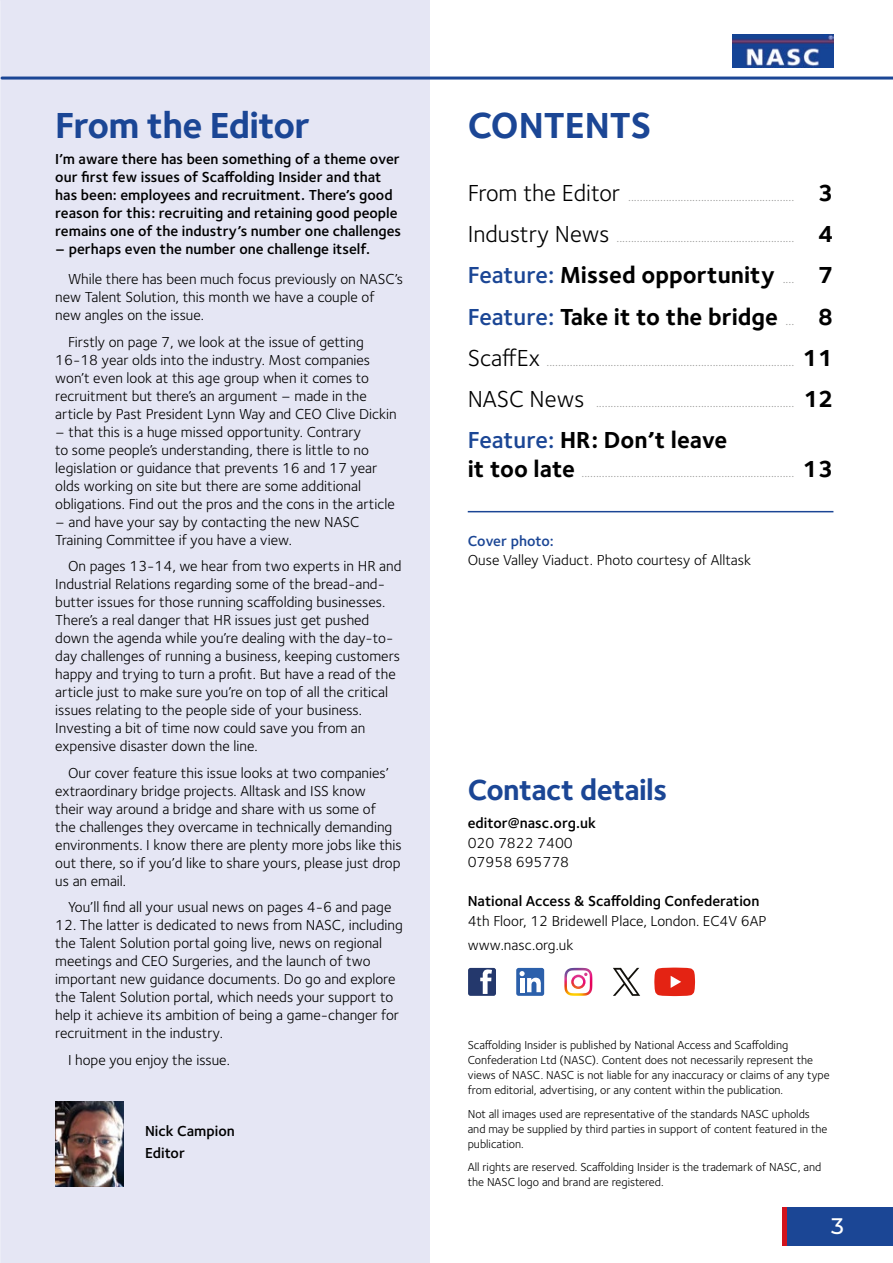
<style>
.page{position:relative;width:893px;height:1263px;background:#fff}
.page>*{position:absolute;margin:0;border:0;box-sizing:border-box;transform-origin:0 0}
.t1{font:700 37.5px "Foundry Sterling";letter-spacing:-.02em;color:#1b4695}
.t2{font:700 37.5px "Foundry Sterling";color:#1b4695}
.t3{font:700 30px "Foundry Sterling";letter-spacing:-.02em;color:#1b4695}
.t4{font:700 24px/41.2px "Foundry Sterling";color:#000}
.t5{font:100 22.5px "Montserrat";color:#fff}
.t6{font:15px/18px "Foundry Sterling";color:#000}
.t7{font:600 15px/18px "Foundry Sterling";color:#000}
.t8{font:600 15px "Foundry Sterling";color:#1b4695}
.t9{font:13.5px "Foundry Sterling";color:#9d9d9c}
.t10{font:12px/15px "Foundry Sterling";color:#000}
.s1{font-size:24px;color:#000}
.s2{font-weight:700;font-size:24px;color:#000}
.s3{font-weight:600;color:#1b4695}
.s4{font-weight:400;font-size:13.5px;color:#9d9d9c}
</style>
<div class="page">
<div style="left:787px;top:1208px;width:106px;height:38px;background:#1b4695"></div>
<div style="left:782px;top:1208px;width:5px;height:38px;background:#d2131d"></div>
<div style="left:0;top:0;width:430px;height:1263px;background:#e5e6f4"></div>
<img style="left:733px;top:34px;width:100px;height:33px">
<hr style="left:2px;top:77px;width:891px;height:3px;background:#1b4695">
<img style="left:55px;top:1101px;width:69px;height:85px">
<hr style="left:468px;top:511px;width:365px;height:1px;background:#1b4695">
<div style="left:468px;top:968px;width:28px;height:28px;background:#24386c;border-radius:2px"></div>
<svg style="left:480px;top:969px;width:12px;height:25px"></svg>
<div style="left:516px;top:968px;width:28px;height:28px;background:#2c60ab;border-radius:2px"></div>
<svg style="left:519px;top:971px;width:22px;height:21px"></svg>
<img style="left:564px;top:968px;width:28px;height:28px">
<svg style="left:613px;top:968px;width:27px;height:28px"></svg>
<svg style="left:654px;top:967px;width:41px;height:29px"></svg>
<h1 class="t1" style="left:55px;top:103px;width:256px">From the Editor</h1>
<p class="t7" style="left:55px;top:150px;width:347px">I’m aware there has been something of a theme over our first few issues of Scaffolding Insider and that has been: employees and recruitment. There’s good reason for this: recruiting and retaining good people remains one of the industry’s number one challenges</p>
<p class="t7" style="left:55px;top:240px;width:316px">– perhaps even the number one challenge itself.</p>
<p class="t6" style="left:55px;top:270px;width:349px;text-indent:13px">While there has been much focus previously on NASC’s new Talent Solution, this month we have a couple of new angles on the issue.</p>
<p class="t6" style="left:55px;top:333px;width:343px;text-indent:13px">Firstly on page 7, we look at the issue of getting 16-18 year olds into the industry. Most companies won’t even look at this age group when it comes to recruitment but there’s an argument – made in the article by Past President Lynn Way and CEO Clive Dickin</p>
<p class="t6" style="left:55px;top:423px;width:341px">– that this is a huge missed opportunity. Contrary<br>to some people’s understanding, there is little to no legislation or guidance that prevents 16 and 17 year olds working on site but there are some additional obligations. Find out the pros and the cons in the article</p>
<p class="t6" style="left:55px;top:513px;width:306px">– and have your say by contacting the new NASC<br>Training Committee if you have a view.</p>
<p class="t6" style="left:55px;top:557px;width:348px;text-indent:13px">On pages 13-14, we hear from two experts in HR and Industrial Relations regarding some of the bread-and&shy;butter issues for those running scaffolding businesses.<br>There’s a real danger that HR issues just get pushed down the agenda while you’re dealing with the day-to&shy;day challenges of running a business, keeping customers happy and trying to turn a profit. But have a read of the article just to make sure you’re on top of all the critical issues relating to the people side of your business.<br>Investing a bit of time now could save you from an expensive disaster down the line.</p>
<p class="t6" style="left:55px;top:764px;width:348px;text-indent:13px">Our cover feature this issue looks at two companies’ extraordinary bridge projects. Alltask and ISS know<br>their way around a bridge and share with us some of<br>the challenges they overcame in technically demanding environments. I know there are plenty more jobs like this out there, so if you’d like to share yours, please just drop us an email.</p>
<p class="t6" style="left:68px;top:898px;width:325px">You’ll find all your usual news on pages 4-6 and page</p>
<p class="t6" style="left:55px;top:916px;width:349px">12. The latter is dedicated to news from NASC, including the Talent Solution portal going live, news on regional meetings and CEO Surgeries, and the launch of two important new guidance documents. Do go and explore the Talent Solution portal, which needs your support to help it achieve its ambition of being a game-changer for recruitment in the industry.</p>
<p class="t6" style="left:68px;top:1051px;width:163px">I hope you enjoy the issue.</p>
<p class="t7" style="left:145px;top:1120px;width:91px;line-height:22.2px">Nick Campion<br>Editor</p>
<h1 class="t2" style="left:468px;top:103px;width:185px">CONTENTS</h1>
<p class="t9" style="left:468px;top:188px;width:367px"><span class="s1">From the Editor</span> ......................................................... <span class="s2">3</span></p>
<p class="t9" style="left:468px;top:230px;width:367px"><span class="s1">Industry News</span> ............................................................. <span class="s2">4</span></p>
<h3 class="t4" style="left:468px;top:256px;width:367px"><span class="s3">Feature:</span> Missed opportunity <span class="s4">....</span> 7<br><span class="s3">Feature:</span> Take it to the bridge <span class="s4">...</span> 8</h3>
<p class="t9" style="left:468px;top:353px;width:367px"><span class="s1">ScaffEx</span> ..................................................................................... <span class="s2">11</span></p>
<p class="t9" style="left:468px;top:395px;width:367px"><span class="s1">NASC News</span> .................................................................... <span class="s2">12</span></p>
<h3 class="t4" style="left:468px;top:421px;width:261px"><span class="s3">Feature:</span> HR: Don’t leave</h3>
<p class="t9" style="left:468px;top:464px;width:367px"><span class="s2">it too late</span> ......................................................................... <span class="s2">13</span></p>
<p class="t8" style="left:468px;top:532px;width:88px">Cover photo:</p>
<p class="t6" style="left:468px;top:552px;width:285px">Ouse Valley Viaduct. Photo courtesy of Alltask</p>
<h2 class="t3" style="left:468px;top:772px;width:201px">Contact details</h2>
<p class="t7" style="left:468px;top:815px;width:130px">editor@nasc.org.uk</p>
<p class="t6" style="left:468px;top:833px;width:107px;line-height:19.5px">020 7822 7400<br>07958 695778</p>
<p class="t7" style="left:468px;top:893px;width:293px">National Access &amp; Scaffolding Confederation</p>
<p class="t6" style="left:468px;top:909px;width:300px;line-height:24px">4th Floor, 12 Bridewell Place, London. EC4V 6AP www.nasc.org.uk</p>
<p class="t10" style="left:468px;top:1038px;width:364px">Scaffolding Insider is published by National Access and Scaffolding Confederation Ltd (NASC). Content does not necessarily represent the views of NASC. NASC is not liable for any inaccuracy or claims of any type from editorial, advertising, or any content within the publication.</p>
<p class="t10" style="left:468px;top:1106px;width:361px">Not all images used are representative of the standards NASC upholds and may be supplied by third parties in support of content featured in the publication.</p>
<p class="t10" style="left:468px;top:1160px;width:355px">All rights are reserved. Scaffolding Insider is the trademark of NASC, and the NASC logo and brand are registered.</p>
<h3 class="t5" style="left:831px;top:1211px;width:14px">3</h3>
</div>
